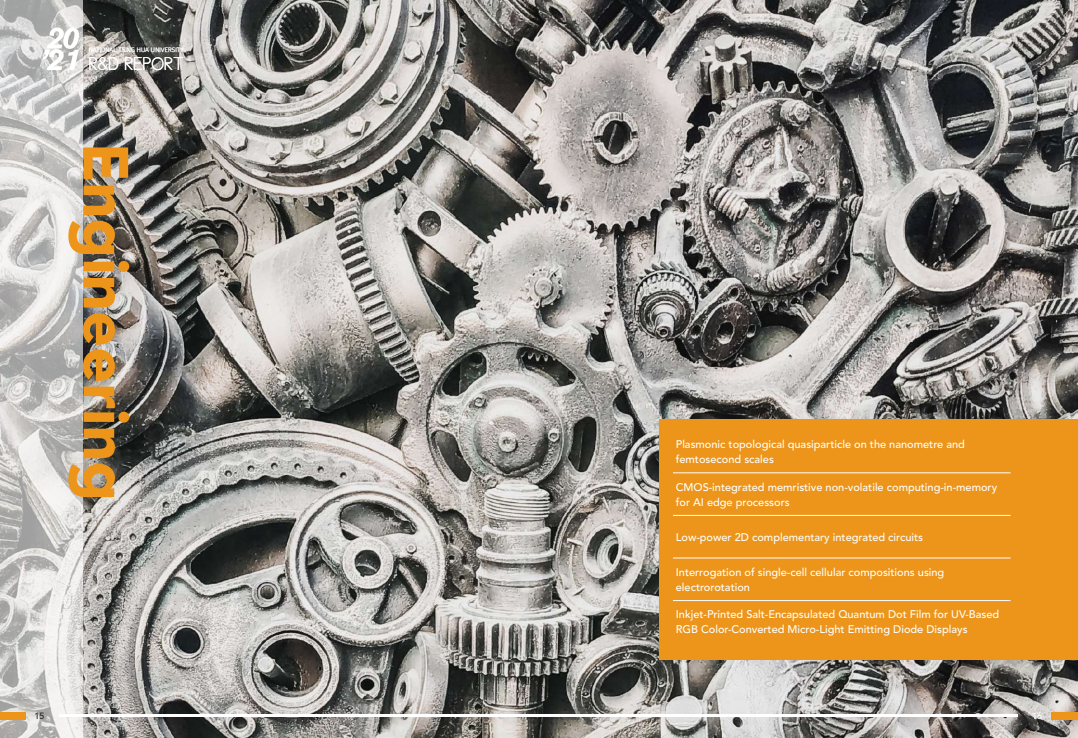
<style>
.page{position:relative;width:1078px;height:738px;background:#fff}
.page>*{position:absolute;margin:0;border:0;box-sizing:border-box;transform-origin:0 0}
.t1{font:900 63px "Avenir";color:#ec951a}
.t2{font:18.6px "New Cicle Semi";color:#fff}
.t3{font:500 11px/15px "Avenir";color:#fff}
.t4{font:500 9px "Avenir";color:#231f20}
.t5{font:500 9px "Avenir";color:#fff}
.t6{font:6.5px "Anomoly";color:#fff}
</style>
<div class="page">
<img style="left:84px;top:0;width:993px;height:737px">
<svg style="left:0;top:0;width:84px;height:737px;background:#cfcecc"></svg>
<div style="left:659px;top:418px;width:418px;height:241px;background:#ec951a"></div>
<hr style="left:672px;top:472px;width:338px;height:1px;background:#fff">
<hr style="left:672px;top:514px;width:338px;height:1px;background:#fff">
<hr style="left:672px;top:557px;width:338px;height:1px;background:#fff">
<hr style="left:672px;top:599px;width:338px;height:1px;background:#fff">
<svg style="left:43px;top:28px;width:36px;height:42px"></svg>
<div style="left:0;top:711px;width:26px;height:8px;background:#ec951a"></div>
<div style="left:1050px;top:711px;width:27px;height:8px;background:#ec951a"></div>
<hr style="left:59px;top:713px;width:958px;height:3px;background:#fff">
<p class="t6" style="left:89px;top:46px;width:97px">NATIONAL TSING HUA UNIVERSITY</p>
<h2 class="t2" style="left:89px;top:54px;width:97px">R&amp;D REPORT</h2>
<h1 class="t1" style="left:144px;top:142px;width:360px;rotate:90deg">Engineering</h1>
<p class="t3" style="left:675px;top:436px;width:290px">Plasmonic topological quasiparticle on the nanometre and femtosecond scales</p>
<p class="t3" style="left:675px;top:479px;width:323px">CMOS-integrated memristive non-volatile computing-in-memory for AI edge processors</p>
<p class="t3" style="left:675px;top:529px;width:249px">Low-power 2D complementary integrated circuits</p>
<p class="t3" style="left:675px;top:564px;width:270px">Interrogation of single-cell cellular compositions using electrorotation</p>
<p class="t3" style="left:675px;top:606px;width:325px">Inkjet-Printed Salt-Encapsulated Quantum Dot Film for UV-Based<br>RGB Color-Converted Micro-Light Emitting Diode Displays</p>
<p class="t4" style="left:34px;top:710px;width:12px">15</p>
<p class="t5" style="left:1031px;top:710px;width:12px">16</p>
</div>
